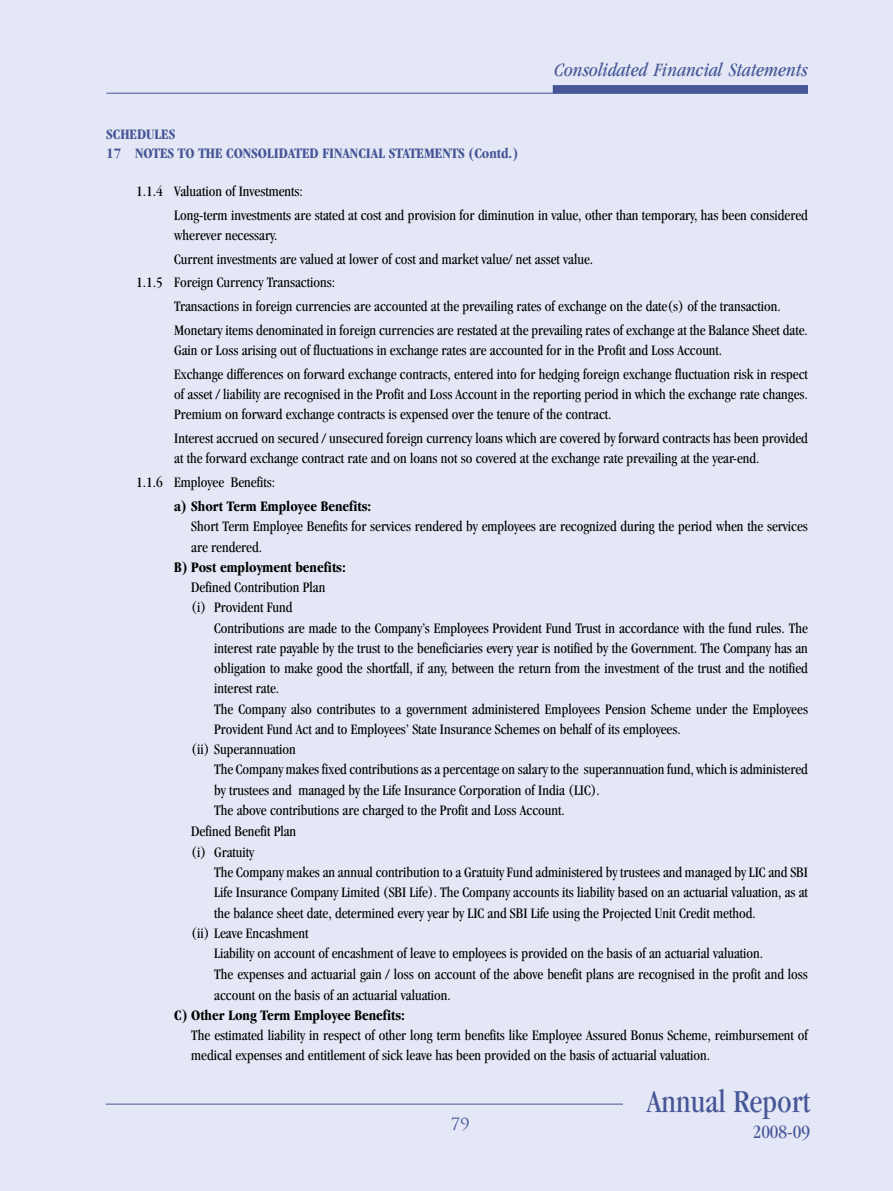
<style>
.page{position:relative;width:893px;height:1191px;background:#e4e7f5}
.page>*{position:absolute;margin:0;border:0;box-sizing:border-box;transform-origin:0 0}
.t1{font:condensed 33px "Garamond";color:#465697}
.t2{font:italic condensed 19.5px "Garamond";letter-spacing:.005em;color:#465697}
.t3{font:condensed 19.5px "Garamond";color:#465697}
.t4{font:16.5px "Trajan";color:#465697}
.t5{font:condensed 15px/20.2px "Garamond";color:#000}
.t6{font:700 condensed 15px "Garamond";color:#000}
.t7{font:700 condensed 15px/19.2px "Garamond";color:#465697}
</style>
<div class="page">
<hr style="left:106px;top:1103px;width:517px;height:1px;background:#465697">
<hr style="left:106px;top:93px;width:702px;height:1px;background:#465697">
<div style="left:553px;top:85px;width:255px;height:9px;background:#465697;border:2px solid #465697"></div>
<p class="t7" style="left:106px;top:125px;width:46px">Schedules<br>17 Notes</p>
<p class="t7" style="left:178px;top:144px;width:30px">to the</p>
<p class="t7" style="left:226px;top:144px;width:17px">Consolidated</p>
<p class="t7" style="left:322px;top:144px;width:15px">Financial</p>
<p class="t7" style="left:389px;top:144px;width:16px">Statements</p>
<p class="t7" style="left:469px;top:144px;width:51px">(Contd.)</p>
<h2 class="t2" style="left:554px;top:59px;width:255px">Consolidated Financial Statements</h2>
<p class="t5" style="left:174px;top:179px;width:635px;line-height:23.7px;text-indent:-38px">1.1.4 Valuation of Investments:<br>Long-term investments are stated at cost and provision for diminution in value, other than temporary, has been considered</p>
<p class="t5" style="left:174px;top:225px;width:105px">wherever necessary.</p>
<p class="t5" style="left:174px;top:249px;width:420px">Current investments are valued at lower of cost and market value/ net asset value.</p>
<p class="t5" style="left:136px;top:272px;width:200px">1.1.5 Foreign Currency Transactions:</p>
<p class="t5" style="left:174px;top:296px;width:608px">Transactions in foreign currencies are accounted at the prevailing rates of exchange on the date(s) of the transaction.</p>
<p class="t5" style="left:174px;top:319px;width:635px">Monetary items denominated in foreign currencies are restated at the prevailing rates of exchange at the Balance Sheet date.</p>
<p class="t5" style="left:174px;top:338px;width:635px;line-height:23.7px">Gain or Loss arising out of fluctuations in exchange rates are accounted for in the Profit and Loss Account.<br>Exchange differences on forward exchange contracts, entered into for hedging foreign exchange fluctuation risk in respect</p>
<p class="t5" style="left:174px;top:384px;width:635px">of asset / liability are recognised in the Profit and Loss Account in the reporting period in which the exchange rate changes.<br>Premium on forward exchange contracts is expensed over the tenure of the contract.</p>
<p class="t5" style="left:174px;top:428px;width:635px">Interest accrued on secured / unsecured foreign currency loans which are covered by forward contracts has been provided at the forward exchange contract rate and on loans not so covered at the exchange rate prevailing at the year-end.</p>
<p class="t5" style="left:136px;top:471px;width:141px">1.1.6 Employee Benefits:</p>
<p class="t6" style="left:174px;top:498px;width:198px">a) Short Term Employee Benefits:</p>
<p class="t5" style="left:191px;top:516px;width:618px">Short Term Employee Benefits for services rendered by employees are recognized during the period when the services are rendered.</p>
<p class="t6" style="left:174px;top:558px;width:173px">B) Post employment benefits:</p>
<p class="t5" style="left:191px;top:577px;width:136px">Defined Contribution Plan (i) Provident Fund</p>
<p class="t5" style="left:214px;top:617px;width:595px">Contributions are made to the Company’s Employees Provident Fund Trust in accordance with the fund rules. The</p>
<p class="t5" style="left:214px;top:638px;width:595px">interest rate payable by the trust to the beneficiaries every year is notified by the Government. The Company has an</p>
<p class="t5" style="left:214px;top:658px;width:595px">obligation to make good the shortfall, if any, between the return from the investment of the trust and the notified</p>
<p class="t5" style="left:214px;top:678px;width:66px">interest rate.</p>
<p class="t5" style="left:214px;top:698px;width:595px">The Company also contributes to a government administered Employees Pension Scheme under the Employees</p>
<p class="t5" style="left:214px;top:719px;width:468px">Provident Fund Act and to Employees’ State Insurance Schemes on behalf of its employees.</p>
<p class="t5" style="left:191px;top:739px;width:106px">(ii) Superannuation</p>
<p class="t5" style="left:214px;top:759px;width:595px">The Company makes fixed contributions as a percentage on salary to the superannuation fund, which is administered</p>
<p class="t5" style="left:214px;top:779px;width:387px">by trustees and managed by the Life Insurance Corporation of India (LIC).</p>
<p class="t5" style="left:214px;top:800px;width:352px">The above contributions are charged to the Profit and Loss Account.</p>
<p class="t5" style="left:191px;top:821px;width:106px">Defined Benefit Plan</p>
<p class="t5" style="left:191px;top:842px;width:64px">(i) Gratuity</p>
<p class="t5" style="left:214px;top:862px;width:595px">The Company makes an annual contribution to a Gratuity Fund administered by trustees and managed by LIC and SBI</p>
<p class="t5" style="left:214px;top:882px;width:595px">Life Insurance Company Limited (SBI Life). The Company accounts its liability based on an actuarial valuation, as at</p>
<p class="t5" style="left:214px;top:902px;width:543px">the balance sheet date, determined every year by LIC and SBI Life using the Projected Unit Credit method.</p>
<p class="t5" style="left:191px;top:923px;width:119px">(ii) Leave Encashment</p>
<p class="t5" style="left:214px;top:943px;width:550px">Liability on account of encashment of leave to employees is provided on the basis of an actuarial valuation.</p>
<p class="t5" style="left:214px;top:964px;width:595px">The expenses and actuarial gain / loss on account of the above benefit plans are recognised in the profit and loss</p>
<p class="t5" style="left:214px;top:984px;width:238px">account on the basis of an actuarial valuation.</p>
<p class="t6" style="left:174px;top:1006px;width:232px">C) Other Long Term Employee Benefits:</p>
<p class="t5" style="left:191px;top:1025px;width:618px">The estimated liability in respect of other long term benefits like Employee Assured Bonus Scheme, reimbursement of medical expenses and entitlement of sick leave has been provided on the basis of actuarial valuation.</p>
<p class="t4" style="left:451px;top:1114px;width:20px">79</p>
<h1 class="t1" style="left:647px;top:1083px;width:165px">Annual Report</h1>
<h2 class="t3" style="left:753px;top:1120px;width:59px">2008-09</h2>
</div>
